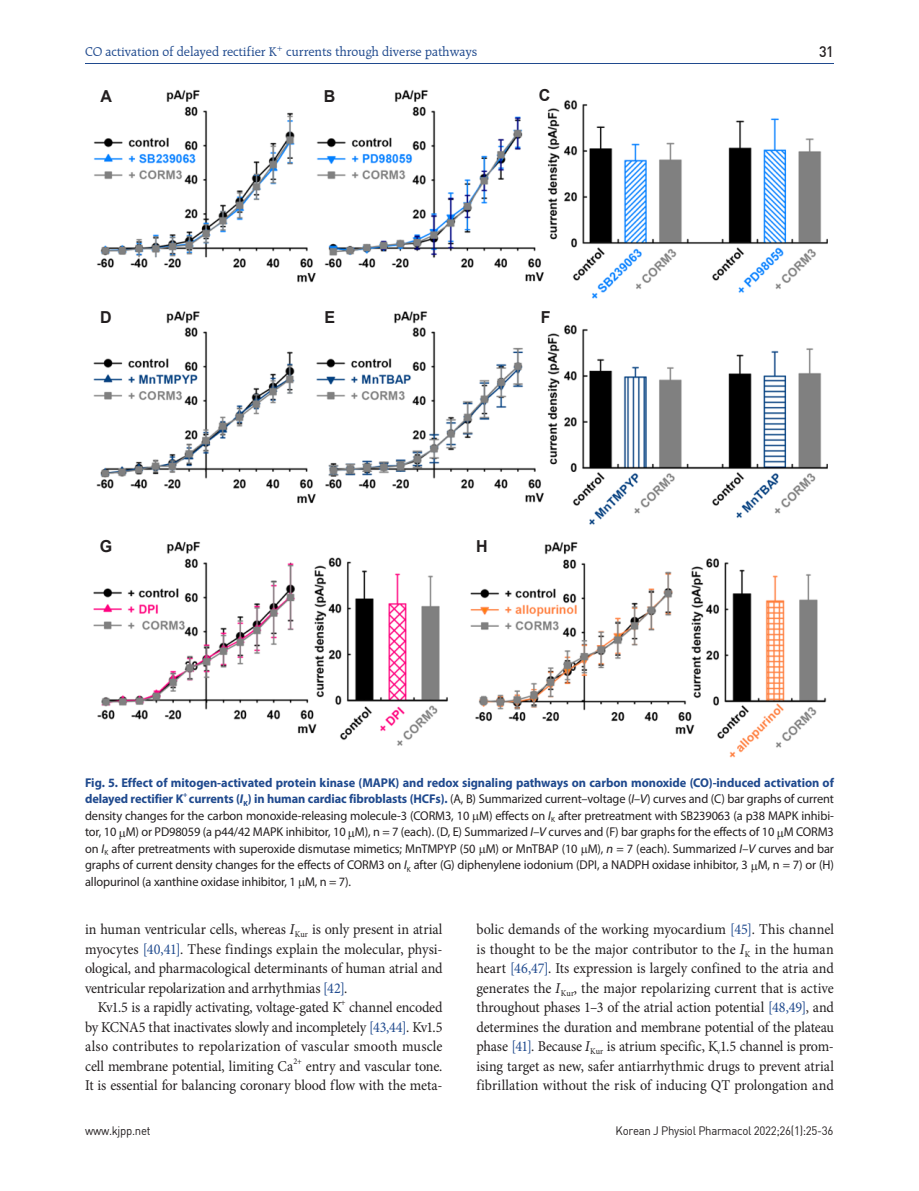
<style>
.page{position:relative;width:919px;height:1191px;background:#fff}
.page>*{position:absolute;margin:0;border:0;box-sizing:border-box;transform-origin:0 0}
.t1{font:700 16.5px "Arial";color:#231f20}
.t2{font:15px/19.5px "Minion Pro";letter-spacing:-.005em;color:#231f20;text-align:justify;scale:.94 1}
.t3{font:15px "Dinmed";color:#231f20;scale:.95 1}
.t4{font:13.5px "Raleigh BT";letter-spacing:-.01em;color:#204a8e}
.t5{font:12.75px/16.5px "Myriad Pro";letter-spacing:-.01em;color:#231f20;text-align:justify}
.t6{font:700 12.75px/16.5px "Myriad Pro";letter-spacing:-.005em;color:#204a8e}
.t7{font:12px "Dinreg";letter-spacing:-.025em;color:#231f20;scale:.95 1}
.t8{font:8.7px "Minion Pro";color:#231f20;scale:.94 1}
.t9{font:700 7.5px "Myriad Pro";color:#204a8e}
.s1{font-style:italic}
.s2{font-weight:400;color:#231f20}
.s3{font-weight:400;font-style:italic;color:#231f20}
.s4{color:#204a8e}
</style>
<div class="page">
<hr style="left:85px;top:64px;width:748px;height:1px;background:#204a8e">
<img style="left:93px;top:90px;width:734px;height:668px">
<div style="left:315px;top:85px;width:29px;height:23px;background:#fff"></div>
<div style="left:530px;top:85px;width:28px;height:20px;background:#fff"></div>
<div style="left:91px;top:305px;width:30px;height:24px;background:#fff"></div>
<div style="left:315px;top:305px;width:29px;height:24px;background:#fff"></div>
<div style="left:530px;top:305px;width:30px;height:24px;background:#fff"></div>
<div style="left:91px;top:534px;width:30px;height:23px;background:#fff"></div>
<div style="left:467px;top:534px;width:29px;height:23px;background:#fff"></div>
<div style="left:91px;top:85px;width:30px;height:23px;background:#fff"></div>
<p class="t4" style="left:85px;top:43px;width:393px">CO activation of delayed rectifier K<sup>+</sup> currents through diverse pathways</p>
<p class="t1" style="left:100px;top:85px;width:13px">A</p>
<p class="t1" style="left:324px;top:85px;width:13px">B</p>
<p class="t1" style="left:538px;top:83px;width:13px">C</p>
<p class="t1" style="left:100px;top:305px;width:13px">D</p>
<p class="t1" style="left:324px;top:305px;width:12px">E</p>
<p class="t1" style="left:540px;top:305px;width:11px">F</p>
<p class="t1" style="left:100px;top:534px;width:14px">G</p>
<p class="t1" style="left:476px;top:534px;width:13px">H</p>
<p class="t3" style="left:819px;top:42px;width:17px">31</p>
<p class="t6" style="left:85px;top:774px;width:750px">Fig. 5. Effect of mitogen-activated protein kinase (MAPK) and redox signaling pathways on carbon monoxide (CO)-induced activation of delayed rectifier K currents (<span class="s1">I</span><sub>K</sub>) in human cardiac fibroblasts (HCFs). <span class="s2">(A, B) Summarized current–voltage (</span><span class="s3">I</span><span class="s2">–</span><span class="s3">V</span><span class="s2">) curves and (C) bar graphs of current</span></p>
<p class="t9" style="left:183px;top:790px;width:6px">+</p>
<p class="t5" style="left:85px;top:807px;width:750px">density changes for the carbon monoxide-releasing molecule-3 (CORM3, 10 M) effects on <span class="s1">I</span><sub>K</sub> after pretreatment with SB239063 (a p38 MAPK inhibi&shy;tor, 10 M) or PD98059 (a p44/42 MAPK inhibitor, 10 M), n = 7 (each). (D, E) Summarized <span class="s1">I–V</span> curves and (F) bar graphs for the effects of 10 M CORM3 on <span class="s1">I</span><sub>K</sub> after pretreatments with superoxide dismutase mimetics; MnTMPYP (50 M) or MnTBAP (10 M), <span class="s1">n</span> = 7 (each). Summarized <span class="s1">I–V</span> curves and bar graphs of current density changes for the effects of CORM3 on <span class="s1">I</span><sub>K</sub> after (G) diphenylene iodonium (DPI, a NADPH oxidase inhibitor, 3 M, n = 7) or (H) allopurinol (a xanthine oxidase inhibitor, 1 M, n = 7).</p>
<p class="t2" style="left:85px;top:919px;width:381px">in human ventricular cells, whereas <span class="s1">I</span><sub>Kur</sub> is only present in atrial</p>
<p class="t2" style="left:85px;top:939px;width:381px">myocytes <span class="s4">[40,41]</span>. These findings explain the molecular, physi-</p>
<p class="t2" style="left:85px;top:958px;width:381px">ological, and pharmacological determinants of human atrial and</p>
<p class="t2" style="left:85px;top:978px;width:280px">ventricular repolarization and arrhythmias <span class="s4">[42]</span>.</p>
<p class="t2" style="left:98px;top:997px;width:261px">Kv1.5 is a rapidly activating, voltage-gated K</p>
<p class="t8" style="left:341px;top:996px;width:7px">+</p>
<p class="t2" style="left:85px;top:997px;width:381px;text-indent:264px">channel encoded by KCNA5 that inactivates slowly and incompletely <span class="s4">[43,44]</span>. Kv1.5 also contributes to repolarization of vascular smooth muscle cell membrane potential, limiting Ca</p>
<p class="t8" style="left:293px;top:1055px;width:11px">2+</p>
<p class="t2" style="left:85px;top:1056px;width:381px;text-align:right">entry and vascular tone.<br>It is essential for balancing coronary blood flow with the meta-</p>
<p class="t2" style="left:476px;top:919px;width:382px">bolic demands of the working myocardium <span class="s4">[45]</span>. This channel is thought to be the major contributor to the <span class="s1">I</span><sub>K</sub> in the human heart <span class="s4">[46,47]</span>. Its expression is largely confined to the atria and generates the <span class="s1">I</span><sub>Kur</sub>, the major repolarizing current that is active throughout phases 1–3 of the atrial action potential <span class="s4">[48,49]</span>, and determines the duration and membrane potential of the plateau phase <span class="s4">[41]</span>. Because <span class="s1">I</span><sub>Kur</sub> is atrium specific, K<sub>v</sub>1.5 channel is prom&shy;ising target as new, safer antiarrhythmic drugs to prevent atrial fibrillation without the risk of inducing QT prolongation and</p>
<p class="t7" style="left:85px;top:1123px;width:70px">www.kjpp.net</p>
<p class="t7" style="left:615px;top:1123px;width:231px">Korean J Physiol Pharmacol 2022;26(1):25-36</p>
</div>
